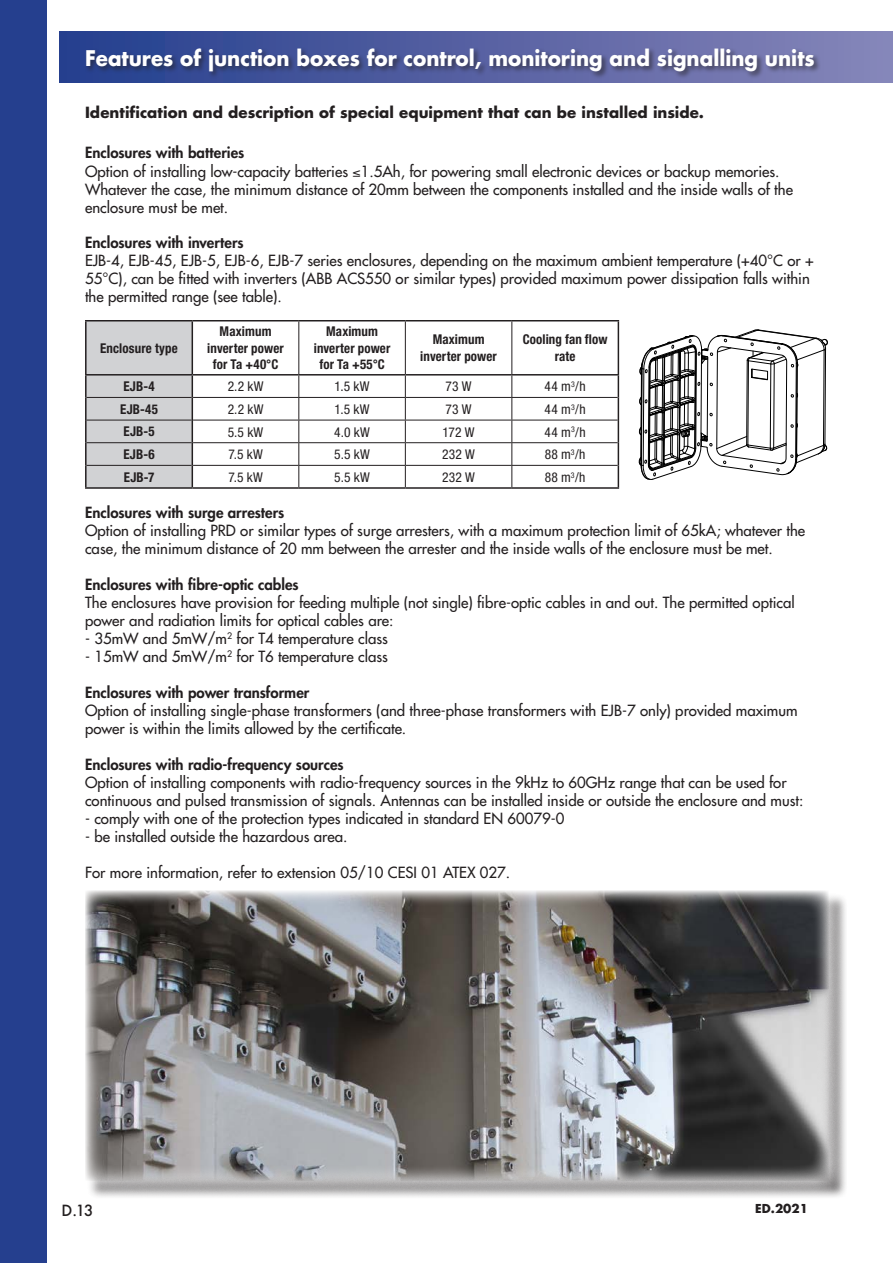
<style>
.page{position:relative;width:893px;height:1263px;background:#fff}
.page>*{position:absolute;margin:0;border:0;box-sizing:border-box;transform-origin:0 0}
.ITA_titolo_pagina{font:700 21px "Futura";color:#fff;scale:.95 1}
.ITA_testo_10pt{font:15px/18px "Futura";color:#231f20}
.ITA_testo_10pt-2{font:800 15px "Futura";color:#231f20}
.ITA_testo_10pt-3{font:700 15px "Futura";color:#231f20}
.t1{font:500 15px "Futura";color:#231f20}
.ITA_testo_10pt_heavy{font:700 condensed 13.5px/16.2px "Helvetica Neue LT Pro";letter-spacing:.01em;color:#231f20;text-align:center;scale:.96 1}
.ITA_testo_10pt-4{font:condensed 13.5px "Helvetica Neue";letter-spacing:.02em;color:#231f20}
.t2{font:700 12px "Futura";color:#231f20}
</style>
<div class="page">
<svg style="left:638px;top:329px;width:190px;height:151px"></svg>
<div style="left:0;top:0;width:47px;height:1263px;background:#253f8e"></div>
<div style="left:60px;top:31px;width:833px;height:51px;background:linear-gradient(to right,#243e8d,#8885b9)"></div>
<div style="left:56px;top:861px;width:803px;height:348px;background:#fff;opacity:.9"></div>
<img style="left:85px;top:891px;width:744px;height:289px">
<div style="left:85px;top:47px;width:736px;height:32px;background:#231f20;opacity:.6"></div>
<hr style="left:85px;top:320px;width:107px;height:1px;background:#231f20">
<hr style="left:85px;top:321px;width:2px;height:53px;background:#231f20">
<hr style="left:192px;top:320px;width:107px;height:1px;background:#231f20">
<hr style="left:299px;top:320px;width:106px;height:1px;background:#231f20">
<hr style="left:405px;top:320px;width:107px;height:1px;background:#231f20">
<hr style="left:512px;top:320px;width:107px;height:1px;background:#231f20">
<hr style="left:618px;top:321px;width:1px;height:53px;background:#231f20">
<hr style="left:85px;top:375px;width:2px;height:22px;background:#231f20">
<hr style="left:85px;top:397px;width:2px;height:23px;background:#231f20">
<hr style="left:85px;top:420px;width:2px;height:23px;background:#231f20">
<hr style="left:85px;top:443px;width:2px;height:22px;background:#231f20">
<hr style="left:85px;top:465px;width:2px;height:22px;background:#231f20">
<svg style="left:618px;top:375px;width:1px;height:112px"></svg>
<hr style="left:85px;top:487px;width:107px;height:2px;background:#231f20">
<hr style="left:192px;top:487px;width:107px;height:2px;background:#231f20">
<hr style="left:299px;top:487px;width:106px;height:2px;background:#231f20">
<hr style="left:405px;top:487px;width:107px;height:2px;background:#231f20">
<hr style="left:512px;top:487px;width:107px;height:2px;background:#231f20">
<hr style="left:298px;top:321px;width:1px;height:53px;background:#231f20">
<hr style="left:405px;top:321px;width:1px;height:53px;background:#231f20">
<hr style="left:511px;top:321px;width:1px;height:53px;background:#231f20">
<hr style="left:193px;top:397px;width:106px;height:1px;background:#231f20">
<hr style="left:299px;top:397px;width:106px;height:1px;background:#231f20">
<hr style="left:405px;top:397px;width:107px;height:1px;background:#231f20">
<hr style="left:512px;top:397px;width:106px;height:1px;background:#231f20">
<hr style="left:193px;top:420px;width:106px;height:1px;background:#231f20">
<hr style="left:299px;top:420px;width:106px;height:1px;background:#231f20">
<hr style="left:405px;top:420px;width:107px;height:1px;background:#231f20">
<hr style="left:512px;top:420px;width:106px;height:1px;background:#231f20">
<hr style="left:193px;top:442px;width:106px;height:1px;background:#231f20">
<hr style="left:299px;top:442px;width:106px;height:1px;background:#231f20">
<hr style="left:405px;top:442px;width:107px;height:1px;background:#231f20">
<hr style="left:512px;top:442px;width:106px;height:1px;background:#231f20">
<hr style="left:193px;top:465px;width:106px;height:1px;background:#231f20">
<hr style="left:299px;top:465px;width:106px;height:1px;background:#231f20">
<hr style="left:405px;top:465px;width:107px;height:1px;background:#231f20">
<svg style="left:405px;top:375px;width:1px;height:112px"></svg>
<hr style="left:512px;top:465px;width:106px;height:1px;background:#231f20">
<svg style="left:511px;top:375px;width:1px;height:112px"></svg>
<hr style="left:85px;top:374px;width:107px;height:1px;background:#231f20">
<hr style="left:192px;top:374px;width:107px;height:1px;background:#231f20">
<hr style="left:299px;top:374px;width:106px;height:1px;background:#231f20">
<hr style="left:405px;top:374px;width:107px;height:1px;background:#231f20">
<hr style="left:512px;top:374px;width:107px;height:1px;background:#231f20">
<svg style="left:86px;top:321px;width:107px;height:167px;background:#c6c7c9"></svg>
<svg style="left:298px;top:375px;width:1px;height:112px"></svg>
<p class="ITA_titolo_pagina" style="left:85px;top:43px;width:770px">Features of junction boxes for control, monitoring and signalling units</p>
<p class="ITA_testo_10pt-3" style="left:85px;top:102px;width:620px">Identification and description of special equipment that can be installed inside.</p>
<p class="ITA_testo_10pt-2" style="left:85px;top:142px;width:161px">Enclosures with batteries</p>
<p class="ITA_testo_10pt" style="left:85px;top:163px;width:696px">Option of installing low-capacity batteries ≤1.5Ah, for powering small electronic devices or backup memories.</p>
<p class="ITA_testo_10pt" style="left:85px;top:181px;width:709px">Whatever the case, the minimum distance of 20mm between the components installed and the inside walls of the enclosure must be met.</p>
<p class="ITA_testo_10pt-2" style="left:85px;top:232px;width:160px">Enclosures with inverters</p>
<p class="ITA_testo_10pt" style="left:85px;top:251px;width:730px">EJB-4, EJB-45, EJB-5, EJB-6, EJB-7 series enclosures, depending on the maximum ambient temperature (+40°C or +<br>55°C), can be fitted with inverters (ABB ACS550 or similar types) provided maximum power dissipation falls within the permitted range (see table).</p>
<p class="ITA_testo_10pt_heavy" style="left:100px;top:339px;width:82px">Enclosure type</p>
<p class="ITA_testo_10pt_heavy" style="left:207px;top:323px;width:81px">Maximum inverter power</p>
<p class="ITA_testo_10pt_heavy" style="left:213px;top:356px;width:70px">for Ta +40°C</p>
<p class="ITA_testo_10pt_heavy" style="left:314px;top:323px;width:81px">Maximum inverter power</p>
<p class="ITA_testo_10pt_heavy" style="left:319px;top:356px;width:70px">for Ta +55°C</p>
<p class="ITA_testo_10pt_heavy" style="left:420px;top:331px;width:81px">Maximum inverter power</p>
<p class="ITA_testo_10pt_heavy" style="left:523px;top:331px;width:90px">Cooling fan flow rate</p>
<p class="ITA_testo_10pt_heavy" style="left:123px;top:378px;width:34px">EJB-4</p>
<p class="ITA_testo_10pt-4" style="left:228px;top:379px;width:37px">2.2 kW</p>
<p class="ITA_testo_10pt-4" style="left:335px;top:379px;width:36px">1.5 kW</p>
<p class="ITA_testo_10pt-4" style="left:446px;top:379px;width:28px">73 W</p>
<p class="ITA_testo_10pt-4" style="left:545px;top:379px;width:42px">44 m<sup>3</sup>/h</p>
<p class="ITA_testo_10pt_heavy" style="left:120px;top:400px;width:41px">EJB-45</p>
<p class="ITA_testo_10pt-4" style="left:228px;top:401px;width:37px">2.2 kW</p>
<p class="ITA_testo_10pt-4" style="left:335px;top:401px;width:36px">1.5 kW</p>
<p class="ITA_testo_10pt-4" style="left:446px;top:401px;width:28px">73 W</p>
<p class="ITA_testo_10pt-4" style="left:545px;top:401px;width:42px">44 m<sup>3</sup>/h</p>
<p class="ITA_testo_10pt_heavy" style="left:123px;top:423px;width:34px">EJB-5</p>
<p class="ITA_testo_10pt-4" style="left:228px;top:424px;width:37px">5.5 kW</p>
<p class="ITA_testo_10pt-4" style="left:334px;top:424px;width:37px">4.0 kW</p>
<p class="ITA_testo_10pt-4" style="left:443px;top:424px;width:33px">172 W</p>
<p class="ITA_testo_10pt-4" style="left:545px;top:424px;width:42px">44 m<sup>3</sup>/h</p>
<p class="ITA_testo_10pt_heavy" style="left:123px;top:446px;width:34px">EJB-6</p>
<p class="ITA_testo_10pt-4" style="left:228px;top:447px;width:36px">7.5 kW</p>
<p class="ITA_testo_10pt-4" style="left:334px;top:447px;width:37px">5.5 kW</p>
<p class="ITA_testo_10pt-4" style="left:442px;top:447px;width:34px">232 W</p>
<p class="ITA_testo_10pt-4" style="left:545px;top:447px;width:42px">88 m<sup>3</sup>/h</p>
<p class="ITA_testo_10pt_heavy" style="left:124px;top:468px;width:33px">EJB-7</p>
<p class="ITA_testo_10pt-4" style="left:228px;top:469px;width:36px">7.5 kW</p>
<p class="ITA_testo_10pt-4" style="left:334px;top:469px;width:37px">5.5 kW</p>
<p class="ITA_testo_10pt-4" style="left:442px;top:469px;width:34px">232 W</p>
<p class="ITA_testo_10pt-4" style="left:545px;top:469px;width:42px">88 m<sup>3</sup>/h</p>
<p class="ITA_testo_10pt-2" style="left:85px;top:502px;width:201px">Enclosures with surge arresters</p>
<p class="ITA_testo_10pt" style="left:85px;top:521px;width:722px">Option of installing PRD or similar types of surge arresters, with a maximum protection limit of 65kA; whatever the case, the minimum distance of 20 mm between the arrester and the inside walls of the enclosure must be met.</p>
<p class="ITA_testo_10pt-2" style="left:85px;top:574px;width:215px">Enclosures with fibre-optic cables</p>
<p class="ITA_testo_10pt" style="left:85px;top:593px;width:711px">The enclosures have provision for feeding multiple (not single) fibre-optic cables in and out. The permitted optical power and radiation limits for optical cables are:</p>
<p class="ITA_testo_10pt" style="left:85px;top:629px;width:304px">- 35mW and 5mW/m<sup>2</sup> for T4 temperature class</p>
<p class="ITA_testo_10pt" style="left:85px;top:647px;width:304px">- 15mW and 5mW/m<sup>2</sup> for T6 temperature class</p>
<p class="ITA_testo_10pt-2" style="left:85px;top:682px;width:226px">Enclosures with power transformer</p>
<p class="ITA_testo_10pt" style="left:85px;top:701px;width:714px">Option of installing single-phase transformers (and three-phase transformers with EJB-7 only) provided maximum power is within the limits allowed by the certificate.</p>
<p class="ITA_testo_10pt-2" style="left:85px;top:754px;width:260px">Enclosures with radio-frequency sources</p>
<p class="ITA_testo_10pt" style="left:85px;top:773px;width:720px">Option of installing components with radio-frequency sources in the 9kHz to 60GHz range that can be used for continuous and pulsed transmission of signals. Antennas can be installed inside or outside the enclosure and must:</p>
<p class="ITA_testo_10pt" style="left:85px;top:809px;width:481px">- comply with one of the protection types indicated in standard EN 60079-0</p>
<p class="ITA_testo_10pt" style="left:85px;top:827px;width:264px">- be installed outside the hazardous area.</p>
<p class="ITA_testo_10pt" style="left:85px;top:863px;width:427px">For more information, refer to extension 05/10 CESI 01 ATEX 027.</p>
<p class="t1" style="left:62px;top:1200px;width:33px">D.13</p>
<p class="t2" style="left:755px;top:1200px;width:54px">ED.2021</p>
</div>
